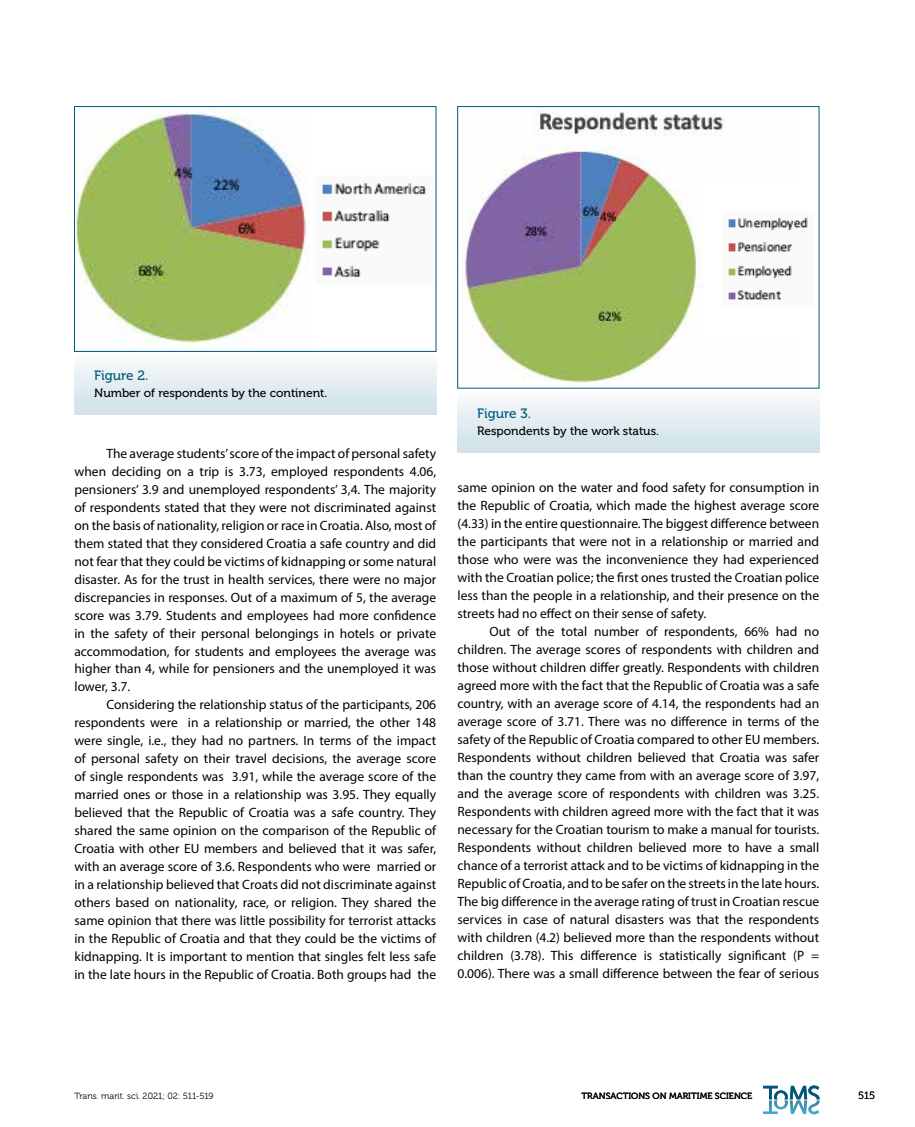
<style>
.page{position:relative;width:915px;height:1127px;background:#fff}
.page>*{position:absolute;margin:0;border:0;box-sizing:border-box;transform-origin:0 0}
.t1{font:13.5px/18px "Myriad Pro";color:#000;text-align:justify}
.t2{font:13.5px "Museo 500";color:#00597c}
.t3{font:12px "Museo 500";color:#000}
.t4{font:10.5px "Museo 300";color:#000}
.t5{font:9px "Museo 300";color:#000}
.t6{font:9px "Museo 500";color:#000}
</style>
<div class="page">
<svg style="left:763px;top:1085px;width:56px;height:29px"></svg>
<div style="left:74px;top:352px;width:362px;height:63px;background:linear-gradient(to bottom,#fcfcfd,#cce0e7)"></div>
<div style="left:457px;top:389px;width:362px;height:63px;background:linear-gradient(to bottom,#fdfcfd,#cce1e8)"></div>
<img style="left:76px;top:108px;width:233px;height:237px">
<img style="left:322px;top:183px;width:105px;height:95px">
<div style="left:74px;top:106px;width:362px;height:246px;border:1px solid #00597c"></div>
<img style="left:462px;top:112px;width:263px;height:274px">
<img style="left:704px;top:184px;width:116px;height:151px">
<div style="left:457px;top:106px;width:362px;height:282px;border:1px solid #00597c"></div>
<p class="t2" style="left:94px;top:368px;width:56px">Figure 2.</p>
<p class="t3" style="left:94px;top:386px;width:234px">Number of respondents by the continent.</p>
<p class="t1" style="left:74px;top:444px;width:363px;text-indent:32px">The average students’ score of the impact of personal safety when deciding on a trip is 3.73, employed respondents 4.06, pensioners’ 3.9 and unemployed respondents’ 3,4. The majority of respondents stated that they were not discriminated against on the basis of nationality, religion or race in Croatia. Also, most of them stated that they considered Croatia a safe country and did not fear that they could be victims of kidnapping or some natural disaster. As for the trust in health services, there were no major discrepancies in responses. Out of a maximum of 5, the average score was 3.79. Students and employees had more confidence in the safety of their personal belongings in hotels or private accommodation, for students and employees the average was higher than 4, while for pensioners and the unemployed it was lower, 3.7.</p>
<p class="t1" style="left:74px;top:696px;width:363px;text-indent:32px">Considering the relationship status of the participants, 206 respondents were in a relationship or married, the other 148 were single, i.e., they had no partners. In terms of the impact of personal safety on their travel decisions, the average score of single respondents was 3.91, while the average score of the married ones or those in a relationship was 3.95. They equally believed that the Republic of Croatia was a safe country. They shared the same opinion on the comparison of the Republic of Croatia with other EU members and believed that it was safer, with an average score of 3.6. Respondents who were married or in a relationship believed that Croats did not discriminate against others based on nationality, race, or religion. They shared the same opinion that there was little possibility for terrorist attacks in the Republic of Croatia and that they could be the victims of kidnapping. It is important to mention that singles felt less safe in the late hours in the Republic of Croatia. Both groups had the</p>
<p class="t2" style="left:477px;top:406px;width:55px">Figure 3.</p>
<p class="t3" style="left:477px;top:424px;width:183px">Respondents by the work status.</p>
<p class="t1" style="left:457px;top:478px;width:363px">same opinion on the water and food safety for consumption in the Republic of Croatia, which made the highest average score (4.33) in the entire questionnaire. The biggest difference between the participants that were not in a relationship or married and those who were was the inconvenience they had experienced with the Croatian police; the first ones trusted the Croatian police less than the people in a relationship, and their presence on the streets had no effect on their sense of safety.</p>
<p class="t1" style="left:457px;top:622px;width:363px;text-indent:32px">Out of the total number of respondents, 66% had no children. The average scores of respondents with children and those without children differ greatly. Respondents with children agreed more with the fact that the Republic of Croatia was a safe country, with an average score of 4.14, the respondents had an average score of 3.71. There was no difference in terms of the safety of the Republic of Croatia compared to other EU members.<br>Respondents without children believed that Croatia was safer than the country they came from with an average score of 3.97, and the average score of respondents with children was 3.25.<br>Respondents with children agreed more with the fact that it was necessary for the Croatian tourism to make a manual for tourists.<br>Respondents without children believed more to have a small chance of a terrorist attack and to be victims of kidnapping in the Republic of Croatia, and to be safer on the streets in the late hours.<br>The big difference in the average rating of trust in Croatian rescue services in case of natural disasters was that the respondents with children (4.2) believed more than the respondents without children (3.78). This difference is statistically significant (P = 0.006). There was a small difference between the fear of serious</p>
<p class="t5" style="left:74px;top:1091px;width:141px">Trans. marit. sci. 2021; 02: 511-519</p>
<p class="t6" style="left:581px;top:1091px;width:172px">TRANSACTIONS ON MARITIME SCIENCE</p>
<p class="t4" style="left:858px;top:1090px;width:18px">515</p>
</div>
